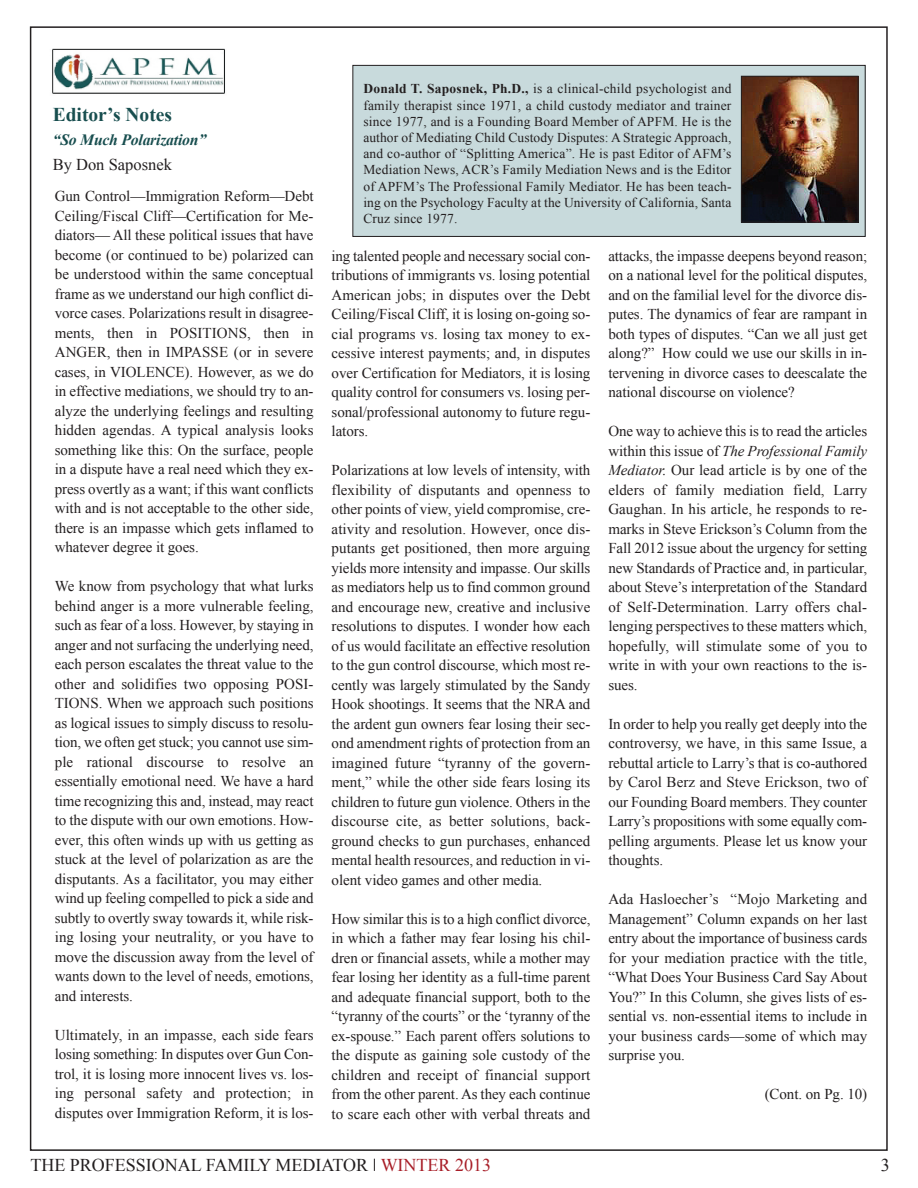
<style>
.page{position:relative;width:918px;height:1188px;background:#fff}
.page>*{position:absolute;margin:0;border:0;box-sizing:border-box;transform-origin:0 0}
.t1{font:700 19.5px "Times New Roman";color:#184e4f}
.t2{font:18px "Times New Roman";color:#231f20}
.t3{font:16.5px "Times New Roman";color:#231f20}
.t4{font:italic 700 15.75px "Times New Roman";letter-spacing:-.015em;color:#184e4f}
.t5{font:15px/19.5px "Times New Roman";letter-spacing:-.005em;color:#231f20;text-align:justify}
.t6{font:13.5px/16.2px "Times New Roman";letter-spacing:.005em;color:#231f20;text-align:justify}
.s1{font-weight:700}
.s2{font-style:italic}
.s3{color:#a81e28}
</style>
<div class="page">
<svg style="left:374px;top:1159px;width:1px;height:12px"></svg>
<img style="left:52px;top:48px;width:173px;height:46px">
<div style="left:353px;top:65px;width:512px;height:171px;background:#c8dadc"></div>
<div style="left:352px;top:65px;width:514px;height:172px;border:1px solid #231f20"></div>
<img style="left:743px;top:78px;width:113px;height:143px">
<div style="left:741px;top:76px;width:117px;height:147px;border:1px solid #231f20"></div>
<h1 class="t1" style="left:53px;top:104px;width:121px">Editor’s Notes</h1>
<p class="t4" style="left:53px;top:131px;width:155px">“So Much Polarization”</p>
<p class="t3" style="left:53px;top:155px;width:121px">By Don Saposnek</p>
<p class="t5" style="left:55px;top:187px;width:260px">Gun Control—Immigration Reform—Debt Ceiling/Fiscal Cliff—Certification for Me&shy;diators— All these political issues that have become (or continued to be) polarized can be understood within the same conceptual frame as we understand our high conflict di&shy;vorce cases. Polarizations result in disagree&shy;ments, then in POSITIONS, then in ANGER, then in IMPASSE (or in severe cases, in VIOLENCE). However, as we do in effective mediations, we should try to an&shy;alyze the underlying feelings and resulting hidden agendas. A typical analysis looks something like this: On the surface, people in a dispute have a real need which they ex&shy;press overtly as a want; if this want conflicts with and is not acceptable to the other side, there is an impasse which gets inflamed to whatever degree it goes.</p>
<p class="t5" style="left:55px;top:577px;width:260px">We know from psychology that what lurks behind anger is a more vulnerable feeling, such as fear of a loss. However, by staying in anger and not surfacing the underlying need, each person escalates the threat value to the other and solidifies two opposing POSI-TIONS. When we approach such positions as logical issues to simply discuss to resolu&shy;tion, we often get stuck; you cannot use sim&shy;ple rational discourse to resolve an essentially emotional need. We have a hard time recognizing this and, instead, may react to the dispute with our own emotions. How&shy;ever, this often winds up with us getting as stuck at the level of polarization as are the disputants. As a facilitator, you may either wind up feeling compelled to pick a side and subtly to overtly sway towards it, while risk&shy;ing losing your neutrality, or you have to move the discussion away from the level of wants down to the level of needs, emotions, and interests.</p>
<p class="t5" style="left:55px;top:1025px;width:260px">Ultimately, in an impasse, each side fears losing something: In disputes over Gun Con&shy;trol, it is losing more innocent lives vs. los&shy;ing personal safety and protection; in disputes over Immigration Reform, it is los-</p>
<p class="t6" style="left:363px;top:81px;width:370px"><span class="s1">Donald T. Saposnek, Ph.D.,</span> is a clinical-child psychologist and family therapist since 1971, a child custody mediator and trainer since 1977, and is a Founding Board Member of APFM. He is the author of Mediating Child Custody Disputes: A Strategic Approach, and co-author of “Splitting America”. He is past Editor of AFM’s Mediation News, ACR’s Family Mediation News and is the Editor of APFM’s The Professional Family Mediator. He has been teach&shy;ing on the Psychology Faculty at the University of California, Santa Cruz since 1977.</p>
<p class="t5" style="left:332px;top:246px;width:260px">ing talented people and necessary social con&shy;tributions of immigrants vs. losing potential American jobs; in disputes over the Debt Ceiling/Fiscal Cliff, it is losing on-going so&shy;cial programs vs. losing tax money to ex&shy;cessive interest payments; and, in disputes over Certification for Mediators, it is losing quality control for consumers vs. losing per&shy;sonal/professional autonomy to future regu&shy;lators.</p>
<p class="t5" style="left:332px;top:460px;width:260px">Polarizations at low levels of intensity, with flexibility of disputants and openness to other points of view, yield compromise, cre&shy;ativity and resolution. However, once dis&shy;putants get positioned, then more arguing yields more intensity and impasse. Our skills as mediators help us to find common ground and encourage new, creative and inclusive resolutions to disputes. I wonder how each of us would facilitate an effective resolution to the gun control discourse, which most re&shy;cently was largely stimulated by the Sandy Hook shootings. It seems that the NRA and the ardent gun owners fear losing their sec&shy;ond amendment rights of protection from an imagined future “tyranny of the govern&shy;ment,” while the other side fears losing its children to future gun violence. Others in the discourse cite, as better solutions, back&shy;ground checks to gun purchases, enhanced mental health resources, and reduction in vi&shy;olent video games and other media.</p>
<p class="t5" style="left:332px;top:909px;width:260px">How similar this is to a high conflict divorce, in which a father may fear losing his chil&shy;dren or financial assets, while a mother may fear losing her identity as a full-time parent and adequate financial support, both to the “tyranny of the courts” or the ‘tyranny of the ex-spouse.” Each parent offers solutions to the dispute as gaining sole custody of the children and receipt of financial support from the other parent. As they each continue to scare each other with verbal threats and</p>
<p class="t5" style="left:608px;top:246px;width:260px">attacks, the impasse deepens beyond reason; on a national level for the political disputes, and on the familial level for the divorce dis&shy;putes. The dynamics of fear are rampant in both types of disputes. “Can we all just get along?” How could we use our skills in in&shy;tervening in divorce cases to deescalate the national discourse on violence?</p>
<p class="t5" style="left:608px;top:421px;width:260px">One way to achieve this is to read the articles within this issue of <span class="s2">The Professional Family Mediator.</span> Our lead article is by one of the elders of family mediation field, Larry Gaughan. In his article, he responds to re&shy;marks in Steve Erickson’s Column from the Fall 2012 issue about the urgency for setting new Standards of Practice and, in particular, about Steve’s interpretation of the Standard of Self-Determination. Larry offers chal&shy;lenging perspectives to these matters which, hopefully, will stimulate some of you to write in with your own reactions to the is&shy;sues.</p>
<p class="t5" style="left:608px;top:714px;width:260px">In order to help you really get deeply into the controversy, we have, in this same Issue, a rebuttal article to Larry’s that is co-authored by Carol Berz and Steve Erickson, two of our Founding Board members. They counter Larry’s propositions with some equally com&shy;pelling arguments. Please let us know your thoughts.</p>
<p class="t5" style="left:608px;top:889px;width:260px">Ada Hasloecher’s “Mojo Marketing and Management” Column expands on her last entry about the importance of business cards for your mediation practice with the title, “What Does Your Business Card Say About You?” In this Column, she gives lists of es&shy;sential vs. non-essential items to include in your business cards—some of which may surprise you.</p>
<p class="t5" style="left:765px;top:1084px;width:104px">(Cont. on Pg. 10)</p>
<p class="t2" style="left:30px;top:1155px;width:462px">THE PROFESSIONAL FAMILY MEDIATOR <span class="s3">WINTER 2013</span></p>
<p class="t2" style="left:881px;top:1155px;width:10px">3</p>
</div>
